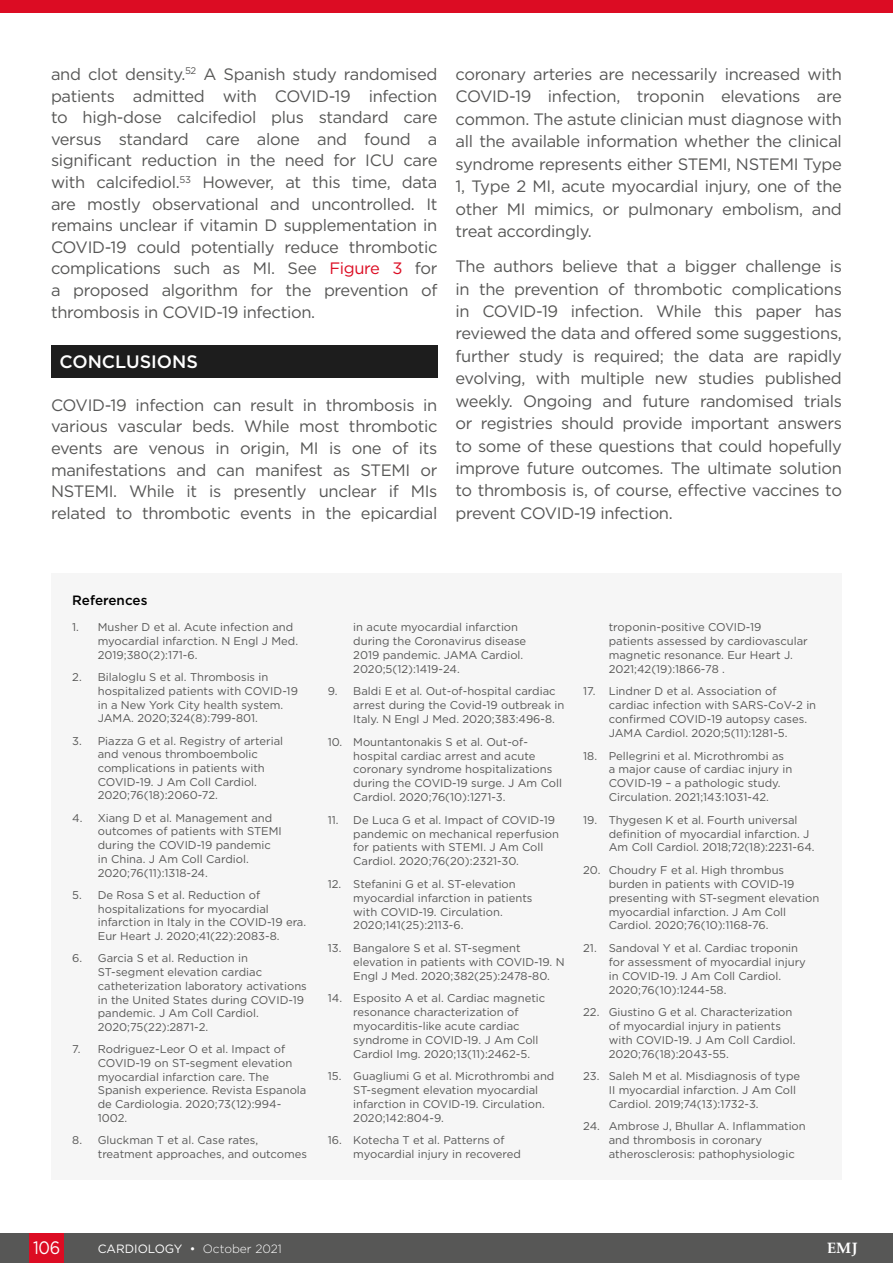
<style>
.page{position:relative;width:893px;height:1263px;background:#fff}
.page>*{position:absolute;margin:0;border:0;box-sizing:border-box;transform-origin:0 0}
.H1__Heading_1{font:500 18px "Gotham";color:#fff}
.t1{font:18px "Gotham";color:#fff;scale:.9 1}
.Body_Text__Justifica{font:16.5px/22.4px "Gotham";letter-spacing:-.02em;color:#575756;text-align:justify}
.t2{font:700 15px "Palatino Linotype";color:#fff}
.t3{font:500 13.5px "Gotham";color:#000}
.t4{font:12px "Gotham";color:#fff}
.t5{font:11.25px/14px "Gotham";color:#575756}
.s1{color:#dc0c23}
.s2{font-weight:300}
</style>
<div class="page">
<div style="left:0;top:1233px;width:893px;height:30px;background:#575756"></div>
<div style="left:30px;top:1233px;width:34px;height:30px;background:#dc0c23"></div>
<div style="left:51px;top:573px;width:791px;height:606px;background:#f6f6f6"></div>
<div style="left:51px;top:345px;width:386px;height:33px;background:#1d1d1d"></div>
<div style="left:0;top:0;width:893px;height:13px;background:#dc0c23"></div>
<p class="Body_Text__Justifica" style="left:51px;top:63px;width:388px;line-height:21.6px">and clot density.<sup>52</sup> A Spanish study randomised patients admitted with COVID-19 infection to high-dose calcifediol plus standard care versus standard care alone and found a significant reduction in the need for ICU care with calcifediol.<sup>53</sup> However, at this time, data are mostly observational and uncontrolled. It remains unclear if vitamin D supplementation in COVID-19 could potentially reduce thrombotic complications such as MI. See <span class="s1">Figure 3</span> for a proposed algorithm for the prevention of thrombosis in COVID-19 infection.</p>
<p class="H1__Heading_1" style="left:60px;top:350px;width:140px">CONCLUSIONS</p>
<p class="Body_Text__Justifica" style="left:51px;top:394px;width:388px;line-height:21.6px">COVID-19 infection can result in thrombosis in various vascular beds. While most thrombotic events are venous in origin, MI is one of its manifestations and can manifest as STEMI or NSTEMI. While it is presently unclear if MIs related to thrombotic events in the epicardial</p>
<p class="Body_Text__Justifica" style="left:455px;top:63px;width:388px">coronary arteries are necessarily increased with COVID-19 infection, troponin elevations are common. The astute clinician must diagnose with all the available information whether the clinical syndrome represents either STEMI, NSTEMI Type 1, Type 2 MI, acute myocardial injury, one of the other MI mimics, or pulmonary embolism, and treat accordingly.</p>
<p class="Body_Text__Justifica" style="left:455px;top:255px;width:388px">The authors believe that a bigger challenge is in the prevention of thrombotic complications in COVID-19 infection. While this paper has reviewed the data and offered some suggestions, further study is required; the data are rapidly evolving, with multiple new studies published weekly. Ongoing and future randomised trials or registries should provide important answers to some of these questions that could hopefully improve future outcomes. The ultimate solution to thrombosis is, of course, effective vaccines to prevent COVID-19 infection.</p>
<p class="t3" style="left:72px;top:591px;width:77px">References</p>
<p class="t5" style="left:98px;top:620px;width:202px;text-indent:-26px">1. Musher D et al. Acute infection and myocardial infarction. N Engl J Med.<br>2019;380(2):171-6.</p>
<p class="t5" style="left:98px;top:670px;width:202px;text-indent:-26px">2. Bilaloglu S et al. Thrombosis in hospitalized patients with COVID-19 in a New York City health system.<br>JAMA. 2020;324(8):799-801.</p>
<p class="t5" style="left:98px;top:733px;width:187px;text-indent:-26px">3. Piazza G et al. Registry of arterial and venous thromboembolic complications in patients with<br>COVID-19. J Am Coll Cardiol.<br>2020;76(18):2060-72.</p>
<p class="t5" style="left:98px;top:810px;width:186px;text-indent:-26px">4. Xiang D et al. Management and outcomes of patients with STEMI during the COVID-19 pandemic in China. J Am Coll Cardiol.<br>2020;76(11):1318-24.</p>
<p class="t5" style="left:98px;top:888px;width:210px;text-indent:-26px">5. De Rosa S et al. Reduction of hospitalizations for myocardial infarction in Italy in the COVID-19 era.<br>Eur Heart J. 2020;41(22):2083-8.</p>
<p class="t5" style="left:98px;top:951px;width:211px;text-indent:-26px">6. Garcia S et al. Reduction in<br>ST-segment elevation cardiac catheterization laboratory activations in the United States during COVID-19 pandemic. J Am Coll Cardiol.<br>2020;75(22):2871-2.</p>
<p class="t5" style="left:98px;top:1042px;width:210px;text-indent:-26px">7. Rodriguez-Leor O et al. Impact of<br>COVID-19 on ST-segment elevation myocardial infarction care. The<br>Spanish experience. Revista Espanola de Cardiologia. 2020;73(12):994-<br>1002.</p>
<p class="t5" style="left:98px;top:1133px;width:211px;text-indent:-26px">8. Gluckman T et al. Case rates, treatment approaches, and outcomes</p>
<p class="t5" style="left:353px;top:620px;width:174px">in acute myocardial infarction during the Coronavirus disease<br>2019 pandemic. JAMA Cardiol.<br>2020;5(12):1419-24.</p>
<p class="t5" style="left:353px;top:684px;width:213px;text-indent:-26px">9. Baldi E et al. Out-of-hospital cardiac arrest during the Covid-19 outbreak in<br>Italy. N Engl J Med. 2020;383:496-8.</p>
<p class="t5" style="left:353px;top:734px;width:210px;text-indent:-26px">10. Mountantonakis S et al. Out-of&shy;hospital cardiac arrest and acute coronary syndrome hospitalizations during the COVID-19 surge. J Am Coll Cardiol. 2020;76(10):1271-3.</p>
<p class="t5" style="left:353px;top:812px;width:207px;text-indent:-26px">11. De Luca G et al. Impact of COVID-19 pandemic on mechanical reperfusion for patients with STEMI. J Am Coll Cardiol. 2020;76(20):2321-30.</p>
<p class="t5" style="left:353px;top:876px;width:181px;text-indent:-26px">12. Stefanini G et al. ST-elevation myocardial infarction in patients with COVID-19. Circulation.<br>2020;141(25):2113-6.</p>
<p class="t5" style="left:353px;top:941px;width:213px;text-indent:-26px">13. Bangalore S et al. ST-segment elevation in patients with COVID-19. N<br>Engl J Med. 2020;382(25):2478-80.</p>
<p class="t5" style="left:353px;top:991px;width:193px;text-indent:-26px">14. Esposito A et al. Cardiac magnetic resonance characterization of myocarditis-like acute cardiac syndrome in COVID-19. J Am Coll Cardiol Img. 2020;13(11):2462-5.</p>
<p class="t5" style="left:353px;top:1069px;width:203px;text-indent:-26px">15. Guagliumi G et al. Microthrombi and<br>ST-segment elevation myocardial infarction in COVID-19. Circulation.<br>2020;142:804-9.</p>
<p class="t5" style="left:353px;top:1133px;width:169px;text-indent:-26px">16. Kotecha T et al. Patterns of myocardial injury in recovered</p>
<p class="t5" style="left:609px;top:620px;width:201px">troponin-positive COVID-19 patients assessed by cardiovascular magnetic resonance. Eur Heart J.<br>2021;42(19):1866-78 .</p>
<p class="t5" style="left:609px;top:684px;width:209px;text-indent:-26px">17. Lindner D et al. Association of cardiac infection with SARS-CoV-2 in confirmed COVID-19 autopsy cases.<br>JAMA Cardiol. 2020;5(11):1281-5.</p>
<p class="t5" style="left:609px;top:748px;width:185px;text-indent:-26px">18. Pellegrini et al. Microthrombi as a major cause of cardiac injury in COVID-19 – a pathologic study.<br>Circulation. 2021;143:1031-42.</p>
<p class="t5" style="left:609px;top:812px;width:207px;text-indent:-26px">19. Thygesen K et al. Fourth universal definition of myocardial infarction. J<br>Am Coll Cardiol. 2018;72(18):2231-64.</p>
<p class="t5" style="left:609px;top:863px;width:212px;text-indent:-26px">20. Choudry F et al. High thrombus burden in patients with COVID-19 presenting with ST-segment elevation myocardial infarction. J Am Coll Cardiol. 2020;76(10):1168-76.</p>
<p class="t5" style="left:609px;top:941px;width:199px;text-indent:-26px">21. Sandoval Y et al. Cardiac troponin for assessment of myocardial injury in COVID-19. J Am Coll Cardiol.<br>2020;76(10):1244-58.</p>
<p class="t5" style="left:609px;top:1005px;width:188px;text-indent:-26px">22. Giustino G et al. Characterization of myocardial injury in patients with COVID-19. J Am Coll Cardiol.<br>2020;76(18):2043-55.</p>
<p class="t5" style="left:609px;top:1069px;width:193px;text-indent:-26px">23. Saleh M et al. Misdiagnosis of type<br>II myocardial infarction. J Am Coll<br>Cardiol. 2019;74(13):1732-3.</p>
<p class="t5" style="left:609px;top:1119px;width:199px;text-indent:-26px">24. Ambrose J, Bhullar A. Inflammation and thrombosis in coronary atherosclerosis: pathophysiologic</p>
<h1 class="t1" style="left:33px;top:1236px;width:32px">106</h1>
<p class="t4" style="left:98px;top:1241px;width:186px">CARDIOLOGY • <span class="s2">October 2021</span></p>
<h3 class="t2" style="left:827px;top:1238px;width:32px">EMJ</h3>
</div>
